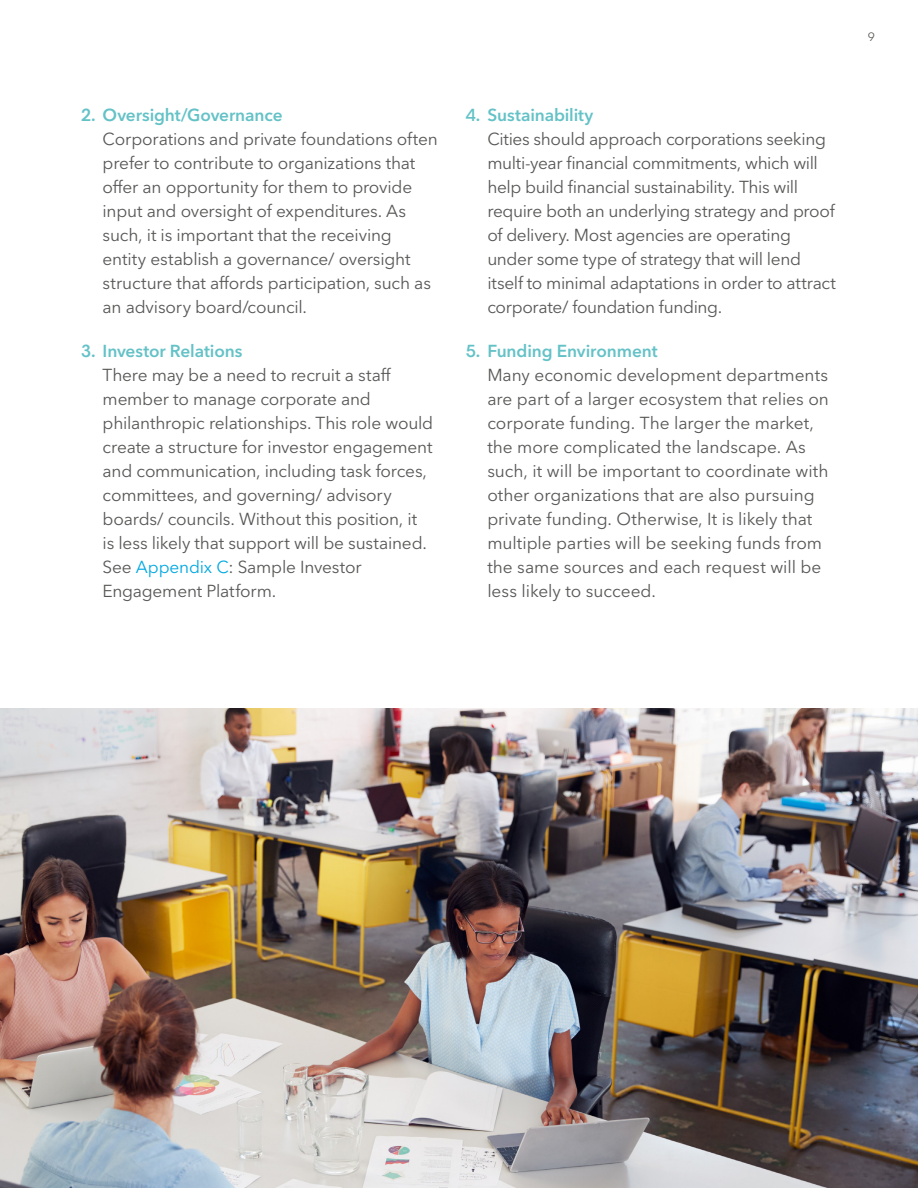
<style>
.page{position:relative;width:918px;height:1188px;background:#fff}
.page>*{position:absolute;margin:0;border:0;box-sizing:border-box;transform-origin:0 0}
.t1{font:17.25px/24px "Avenir Next P For BBG";letter-spacing:-.01em;color:#575756}
.t2{font:600 17.25px "Avenir Next P For BBG";letter-spacing:-.005em;color:#64c2c7}
.t3{font:12px "Avenir Next P For BBG";color:#575756}
.s1{color:#00a8e1}
</style>
<div class="page">
<img style="left:0;top:708px;width:918px;height:480px">
<p class="t2" style="left:81px;top:105px;width:203px">2. Oversight/Governance</p>
<p class="t1" style="left:103px;top:127px;width:337px">Corporations and private foundations often prefer to contribute to organizations that offer an opportunity for them to provide input and oversight of expenditures. As such, it is important that the receiving entity establish a governance/ oversight structure that affords participation, such as an advisory board/council.</p>
<p class="t2" style="left:81px;top:341px;width:163px">3. Investor Relations</p>
<p class="t1" style="left:103px;top:363px;width:332px">There may be a need to recruit a staff member to manage corporate and philanthropic relationships. This role would create a structure for investor engagement and communication, including task forces, committees, and governing/ advisory boards/ councils. Without this position, it<br>is less likely that support will be sustained.<br>See <span class="s1">Appendix C</span>: Sample Investor Engagement Platform.</p>
<p class="t2" style="left:466px;top:104px;width:129px">4. Sustainability</p>
<p class="t1" style="left:487px;top:127px;width:350px">Cities should approach corporations seeking multi-year financial commitments, which will help build financial sustainability. This will require both an underlying strategy and proof of delivery. Most agencies are operating under some type of strategy that will lend itself to minimal adaptations in order to attract corporate/ foundation funding.</p>
<p class="t2" style="left:466px;top:341px;width:193px">5. Funding Environment</p>
<p class="t1" style="left:487px;top:363px;width:343px">Many economic development departments are part of a larger ecosystem that relies on corporate funding. The larger the market, the more complicated the landscape. As such, it will be important to coordinate with other organizations that are also pursuing private funding. Otherwise, It is likely that multiple parties will be seeking funds from the same sources and each request will be less likely to succeed.</p>
<p class="t3" style="left:868px;top:30px;width:9px">9</p>
</div>
